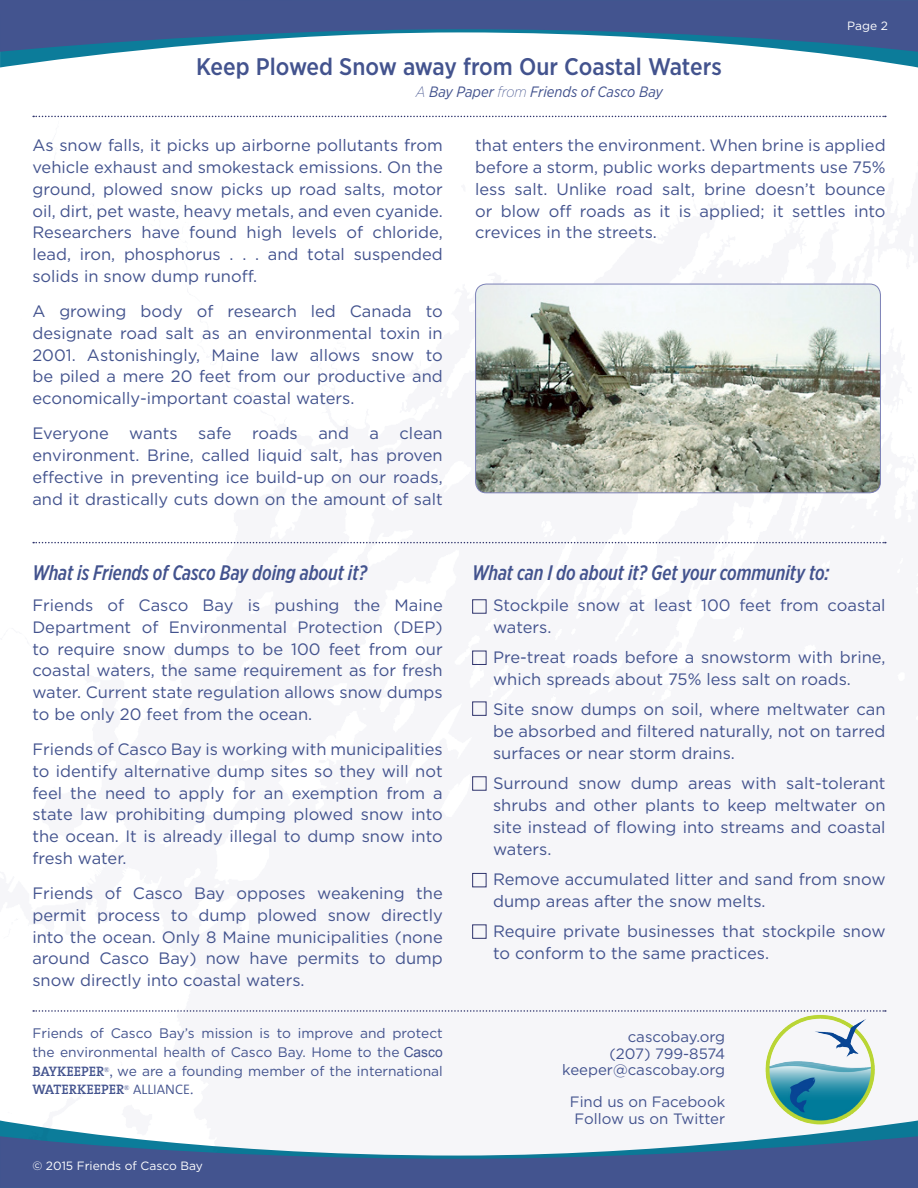
<style>
.page{position:relative;width:918px;height:1188px;background:#fff}
.page>*{position:absolute;margin:0;border:0;box-sizing:border-box;transform-origin:0 0}
.t1{font:500 24px "Gotham Narrow";color:#43538e}
.t2{font:italic 500 21px "Gotham X Narrow";color:#43538e}
.t3{font:16.5px/21.8px "Gotham";color:#43538e;text-align:justify}
.t4{font:15px "Gotham";color:#43538e}
.t5{font:italic 15px "Gotham Narrow";color:#43538e}
.t6{font:13.8px/18.8px "Gotham";color:#43538e;text-align:justify}
.t7{font:12px "Gotham";color:#fff}
.s1{font-weight:200}
.s2{font-family:"Arial"}
.s3{font-family:"The Serif B6";font-weight:600}
.s4{font-family:"High Tower Text"}
.s5{font-family:"The Sans";font-weight:300}
</style>
<div class="page">
<svg style="left:0;top:1121px;width:918px;height:15px;fill:#f6f6f9"></svg>
<svg style="left:0;top:52px;width:918px;height:15px"></svg>
<svg style="left:0;top:1136px;width:918px;height:52px;fill:#43548f"></svg>
<svg style="left:0;top:0;width:918px;height:52px;fill:#43548f"></svg>
<svg style="left:33px;top:542px;width:853px;height:1px"></svg>
<svg style="left:33px;top:116px;width:853px;height:1px"></svg>
<svg style="left:33px;top:1010px;width:853px;height:2px"></svg>
<img style="left:762px;top:1014px;width:118px;height:115px">
<div style="left:472px;top:599px;width:14px;height:15px;border:1px solid #2e336c"></div>
<div style="left:472px;top:651px;width:14px;height:14px;border:1px solid #2e336c"></div>
<div style="left:472px;top:702px;width:14px;height:14px;border:1px solid #2e336c"></div>
<div style="left:472px;top:776px;width:14px;height:15px;border:1px solid #2e336c"></div>
<div style="left:472px;top:873px;width:14px;height:14px;border:1px solid #2e336c"></div>
<img style="left:476px;top:284px;width:404px;height:209px">
<div style="left:475px;top:284px;width:406px;height:209px;border:1px solid #7c81b7;border-radius:11px"></div>
<div style="left:472px;top:924px;width:14px;height:15px;border:1px solid #2e336c"></div>
<p class="t1" style="left:196px;top:52px;width:527px">Keep Plowed Snow away from Our Coastal Waters</p>
<p class="t5" style="left:416px;top:82px;width:249px"><span class="s1">A</span> Bay Paper <span class="s1">from</span> Friends of Casco Bay</p>
<p class="t7" style="left:847px;top:18px;width:42px">Page 2</p>
<p class="t3" style="left:32px;top:134px;width:412px">As snow falls, it picks up airborne pollutants from vehicle exhaust and smokestack emissions. On the ground, plowed snow picks up road salts, motor oil, dirt, pet waste, heavy metals, and even cyanide.<br>Researchers have found high levels of chloride, lead, iron, phosphorus . . . and total suspended solids in snow dump runoff.</p>
<p class="t3" style="left:32px;top:300px;width:412px">A growing body of research led Canada to designate road salt as an environmental toxin in 2001. Astonishingly, Maine law allows snow to be piled a mere 20 feet from our productive and economically-important coastal waters.</p>
<p class="t3" style="left:32px;top:422px;width:412px">Everyone wants safe roads and a clean environment. Brine, called liquid salt, has proven effective in preventing ice build-up on our roads, and it drastically cuts down on the amount of salt</p>
<p class="t3" style="left:475px;top:134px;width:412px">that enters the environment. When brine is applied before a storm, public works departments use 75% less salt. Unlike road salt, brine doesn’t bounce or blow off roads as it is applied; it settles into crevices in the streets.</p>
<p class="t2" style="left:32px;top:560px;width:336px">What is Friends of Casco Bay doing about it?</p>
<p class="t2" style="left:472px;top:560px;width:359px">What can I do about it? Get your community to:</p>
<p class="t3" style="left:32px;top:594px;width:412px">Friends of Casco Bay is pushing the Maine Department of Environmental Protection (DEP) to require snow dumps to be 100 feet from our coastal waters, the same requirement as for fresh water. Current state regulation allows snow dumps to be only 20 feet from the ocean.</p>
<p class="t3" style="left:32px;top:738px;width:412px">Friends of Casco Bay is working with municipalities to identify alternative dump sites so they will not feel the need to apply for an exemption from a state law prohibiting dumping plowed snow into the ocean. It is already illegal to dump snow into fresh water.</p>
<p class="t3" style="left:32px;top:882px;width:412px">Friends of Casco Bay opposes weakening the permit process to dump plowed snow directly into the ocean. Only 8 Maine municipalities (none around Casco Bay) now have permits to dump snow directly into coastal waters.</p>
<p class="t3" style="left:493px;top:594px;width:394px">Stockpile snow at least 100 feet from coastal waters.</p>
<p class="t3" style="left:493px;top:646px;width:394px">Pre-treat roads before a snowstorm with brine, which spreads about 75% less salt on roads.</p>
<p class="t3" style="left:493px;top:698px;width:394px">Site snow dumps on soil, where meltwater can be absorbed and filtered naturally, not on tarred surfaces or near storm drains.</p>
<p class="t3" style="left:493px;top:772px;width:394px">Surround snow dump areas with salt-tolerant shrubs and other plants to keep meltwater on site instead of flowing into streams and coastal waters.</p>
<p class="t3" style="left:493px;top:868px;width:394px">Remove accumulated litter and sand from snow dump areas after the snow melts.</p>
<p class="t3" style="left:493px;top:920px;width:394px">Require private businesses that stockpile snow to conform to the same practices.</p>
<p class="t6" style="left:32px;top:1024px;width:412px">Friends of Casco Bay’s mission is to improve and protect the environmental health of Casco Bay. Home to the <span class="s2">Casco </span><span class="s3">BAYKEEPER</span><sup>®</sup><span class="s4">,</span> we are a founding member of the international <span class="s3">WATERKEEPER</span><sup>®</sup> <span class="s5">ALLIANCE</span><span class="s4">.</span></p>
<p class="t4" style="left:628px;top:1027px;width:99px">cascobay.org</p>
<p class="t4" style="left:609px;top:1044px;width:117px">(207) 799-8574</p>
<p class="t4" style="left:562px;top:1060px;width:165px">keeper@cascobay.org</p>
<p class="t4" style="left:570px;top:1092px;width:157px">Find us on Facebook</p>
<p class="t4" style="left:574px;top:1109px;width:152px">Follow us on Twitter</p>
<p class="t7" style="left:32px;top:1158px;width:172px">© 2015 Friends of Casco Bay</p>
</div>
